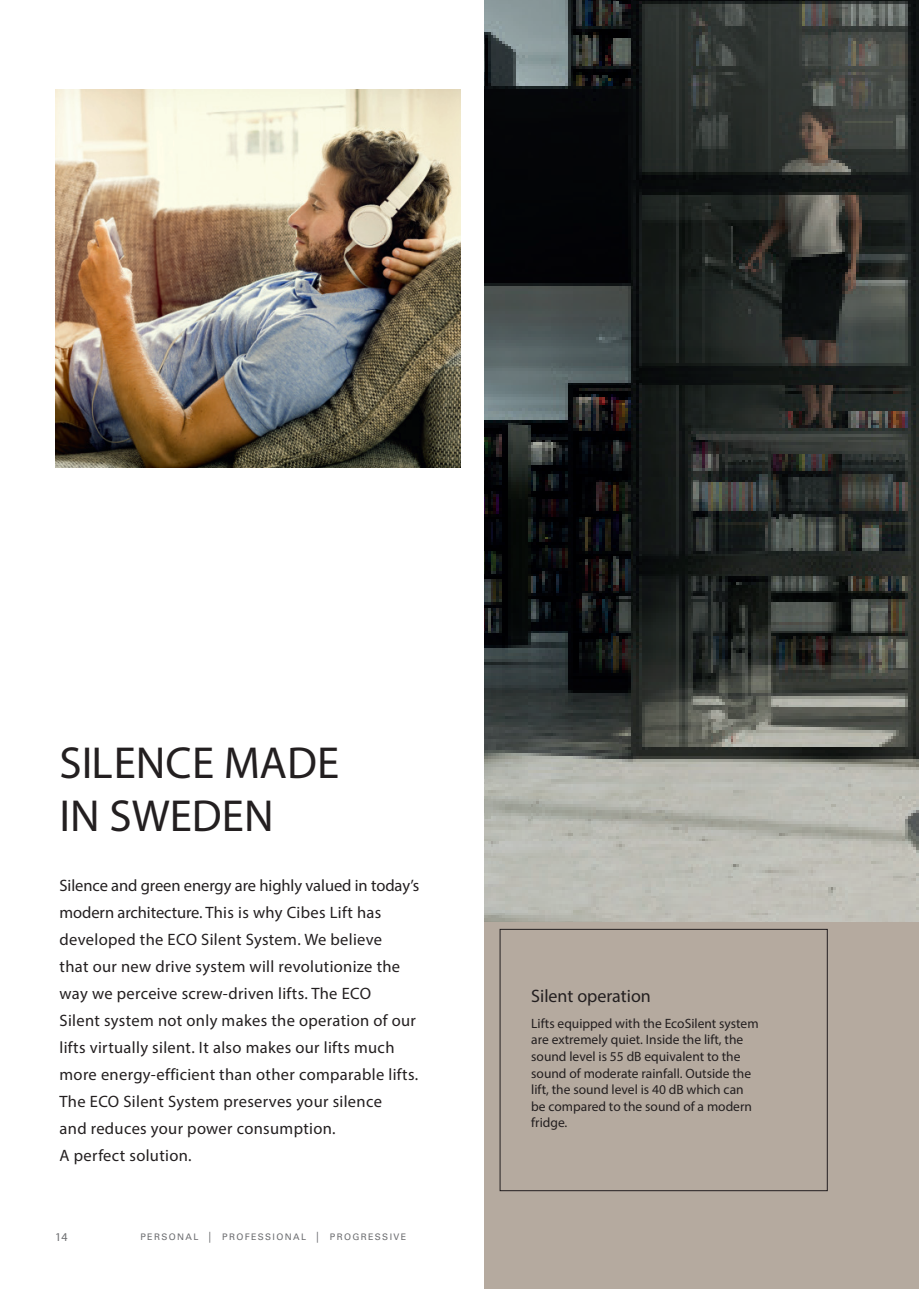
<style>
.page{position:relative;width:919px;height:1289px;background:#fff}
.page>*{position:absolute;margin:0;border:0;box-sizing:border-box;transform-origin:0 0}
.t1{font:45px/52.5px "Myriad Pro";color:#231f20}
.t2{font:18px "Myriad Pro";color:#231f20}
.t3{font:16.5px/27px "Myriad Pro";letter-spacing:.02em;color:#231f20}
.t4{font:13.5px/16.5px "Myriad Pro";color:#231f20}
.t5{font:12px "Myriad Pro";color:#6c6d70}
.t6{font:9px "Univers LT Std";letter-spacing:.15em;color:#6c6d70}
.s1{font-family:"Arial"}
</style>
<div class="page">
<div style="left:484px;top:0;width:434px;height:1288px;background:#b5aa9f"></div>
<img style="left:484px;top:0;width:434px;height:921px">
<img style="left:55px;top:89px;width:406px;height:378px">
<h1 class="t1" style="left:60px;top:736px;width:281px">SILENCE MADE<br>IN SWEDEN</h1>
<p class="t3" style="left:60px;top:871px;width:361px">Silence and green energy are highly valued in today’s modern architecture. This is why Cibes Lift has developed the ECO Silent System. We believe<br>that our new drive system will revolutionize the way we perceive screw-driven lifts. The ECO<br>Silent system not only makes the operation of our lifts virtually silent. It also makes our lifts much more energy-efficient than other comparable lifts.<br>The ECO Silent System preserves your silence<br>and reduces your power consumption.<br>A perfect solution.</p>
<p class="t5" style="left:55px;top:1229px;width:14px">14</p>
<p class="t6" style="left:140px;top:1231px;width:267px">PERSONAL <span class="s1">│</span> PROFESSIONAL <span class="s1">│</span> PROGRESSIVE</p>
<p class="t2" style="left:531px;top:985px;width:121px">Silent operation</p>
<p class="t4" style="left:531px;top:1014px;width:229px">Lifts equipped with the EcoSilent system are extremely quiet. Inside the lift, the sound level is 55 dB equivalent to the sound of moderate rainfall. Outside the lift, the sound level is 40 dB which can be compared to the sound of a modern fridge.</p>
</div>
